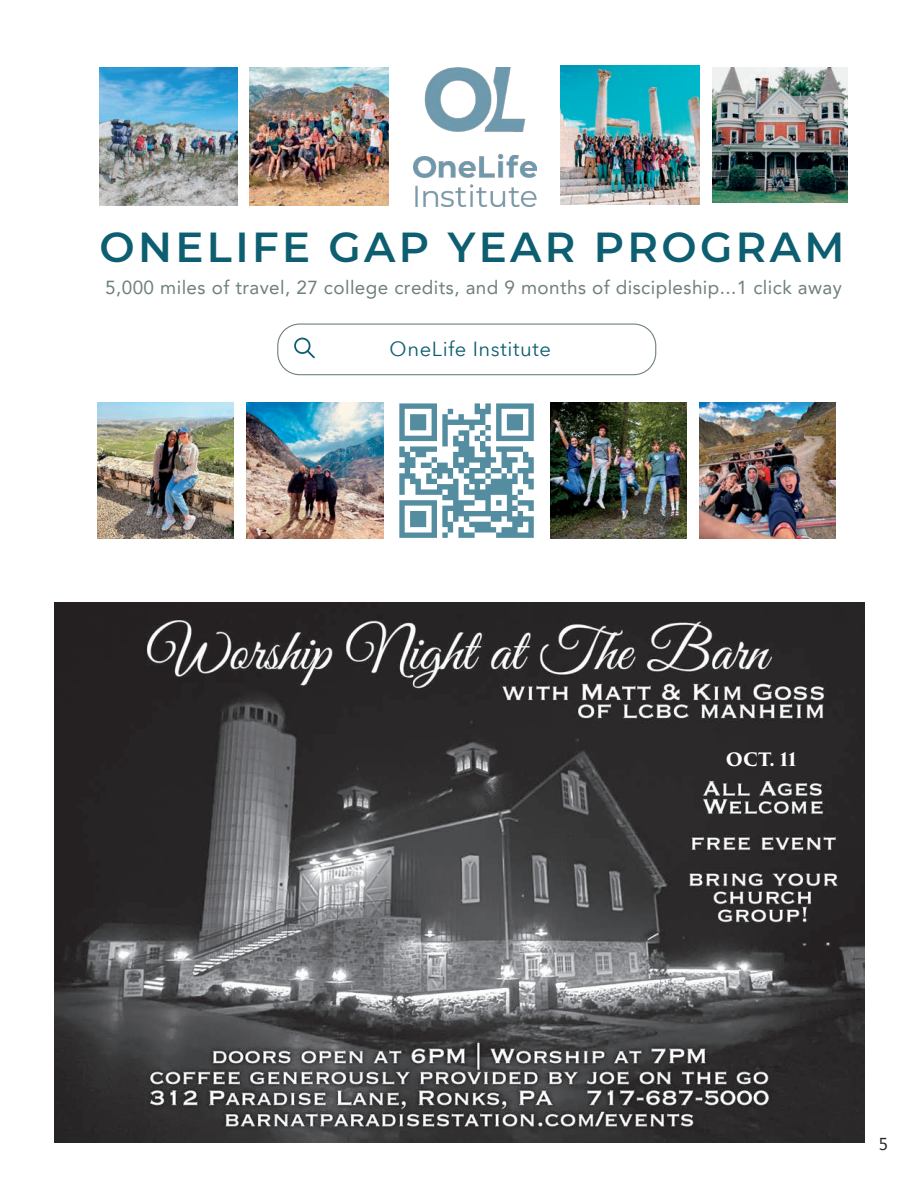
<style>
.page{position:relative;width:918px;height:1188px;background:#fff}
.page>*{position:absolute;margin:0;border:0;box-sizing:border-box;transform-origin:0 0}
.t1{font:600 41.85px "Montserrat";letter-spacing:.08em;color:#0d5e70}
.t2{font:20.1px "Avenir Next Thai Modern";letter-spacing:.03em;color:#0d5e70}
.t3{font:18.9px "Avenir LT Pro";letter-spacing:.02em;color:#6f807e}
.t4{font:700 18px "Trajan Pro 3";color:#fff}
.t5{font:18px "Private Sans";color:#231f20}
</style>
<div class="page">
<img style="left:99px;top:68px;width:138px;height:138px">
<img style="left:250px;top:68px;width:138px;height:138px">
<img style="left:561px;top:66px;width:138px;height:138px">
<img style="left:713px;top:68px;width:135px;height:135px">
<img style="left:550px;top:403px;width:136px;height:136px">
<img style="left:700px;top:403px;width:136px;height:136px">
<svg style="left:277px;top:324px;width:379px;height:52px"></svg>
<svg style="left:399px;top:403px;width:135px;height:135px"></svg>
<div style="left:458px;top:533px;width:17px;height:5px;background:#538d9f"></div>
<div style="left:496px;top:533px;width:38px;height:5px;background:#538d9f"></div>
<img style="left:247px;top:403px;width:136px;height:136px">
<img style="left:98px;top:403px;width:136px;height:136px">
<img style="left:413px;top:68px;width:124px;height:138px">
<img style="left:55px;top:603px;width:810px;height:540px">
<p class="t1" style="left:100px;top:217px;width:747px">ONELIFE GAP YEAR PROGRAM</p>
<p class="t3" style="left:105px;top:276px;width:738px">5,000 miles of travel, 27 college credits, and 9 months of discipleship...1 click away</p>
<p class="t2" style="left:390px;top:335px;width:163px">OneLife Institute</p>
<p class="t4" style="left:726px;top:746px;width:72px">OCT. 11</p>
<p class="t5" style="left:879px;top:1132px;width:10px">5</p>
</div>
